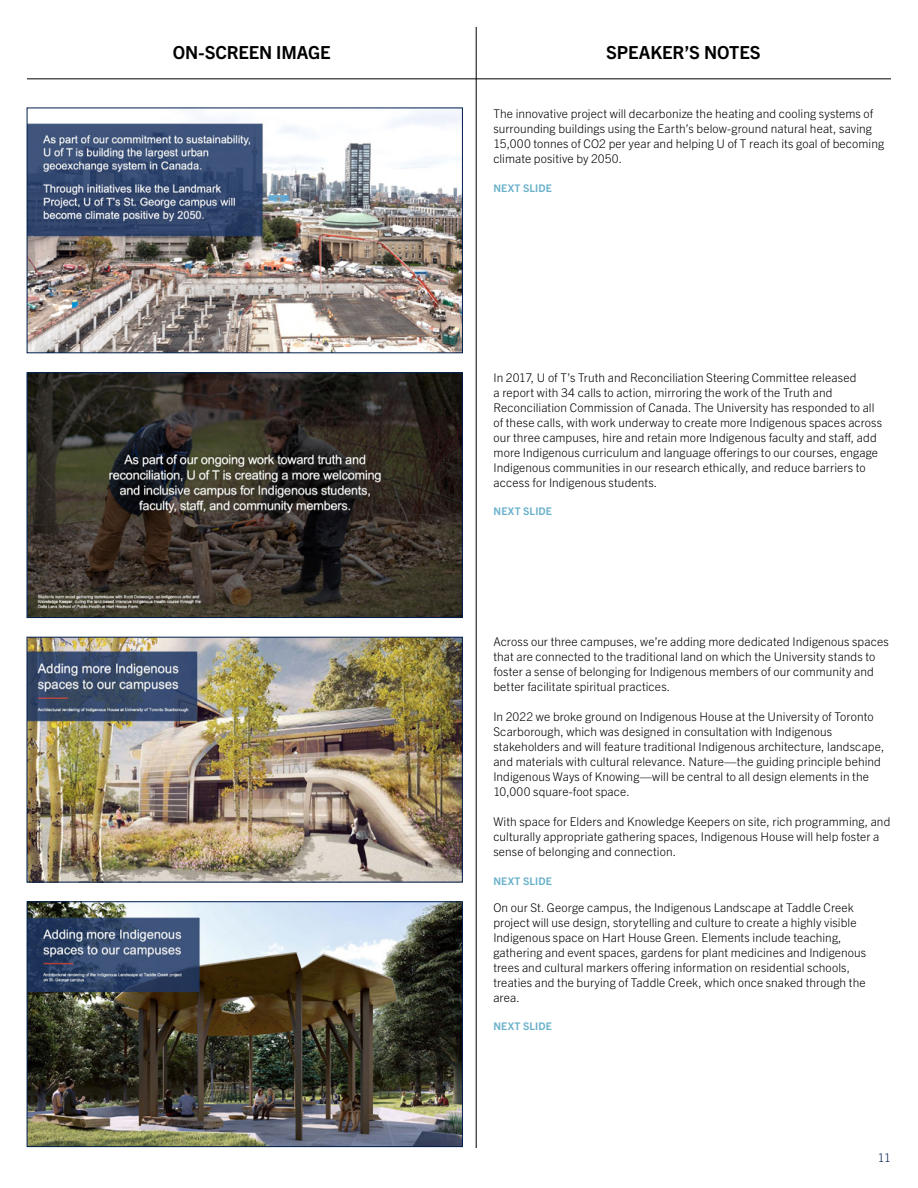
<style>
.page{position:relative;width:918px;height:1188px;background:#fff}
.page>*{position:absolute;margin:0;border:0;box-sizing:border-box;transform-origin:0 0}
.t1{font:700 18px "Trade Gothic Next LT Pro";letter-spacing:-.01em;color:#000}
.t2{font:300 12px/15px "Trade Gothic Next LT Pro";letter-spacing:.005em;color:#000}
.t3{font:300 12px "Trade Gothic Next LT Pro";color:#001f4e}
.t4{font:700 10.5px "Trade Gothic Next LT Pro";letter-spacing:.015em;color:#69b1ca}
</style>
<div class="page">
<hr style="left:27px;top:79px;width:864px;height:1px;background:#000">
<hr style="left:476px;top:27px;width:1px;height:1121px;background:#000">
<img style="left:29px;top:639px;width:431px;height:241px">
<div style="left:27px;top:637px;width:435px;height:245px;border:1px solid #001f4e"></div>
<img style="left:29px;top:904px;width:432px;height:241px">
<div style="left:27px;top:902px;width:436px;height:245px;border:1px solid #001f4e"></div>
<img style="left:29px;top:375px;width:431px;height:241px">
<div style="left:27px;top:373px;width:435px;height:245px;border:1px solid #001f4e"></div>
<img style="left:29px;top:110px;width:432px;height:241px">
<div style="left:27px;top:108px;width:436px;height:245px;border:1px solid #001f4e"></div>
<h1 class="t1" style="left:173px;top:40px;width:159px">ON-SCREEN IMAGE</h1>
<h1 class="t1" style="left:606px;top:40px;width:156px">SPEAKER’S NOTES</h1>
<p class="t2" style="left:493px;top:105px;width:392px">The innovative project will decarbonize the heating and cooling systems of surrounding buildings using the Earth’s below-ground natural heat, saving 15,000 tonnes of CO2 per year and helping U of T reach its goal of becoming climate positive by 2050.</p>
<p class="t4" style="left:493px;top:180px;width:60px">NEXT SLIDE</p>
<p class="t2" style="left:494px;top:369px;width:390px">In 2017, U of T’s Truth and Reconciliation Steering Committee released<br>a report with 34 calls to action, mirroring the work of the Truth and Reconciliation Commission of Canada. The University has responded to all of these calls, with work underway to create more Indigenous spaces across our three campuses, hire and retain more Indigenous faculty and staff, add more Indigenous curriculum and language offerings to our courses, engage Indigenous communities in our research ethically, and reduce barriers to access for Indigenous students.</p>
<p class="t4" style="left:494px;top:504px;width:60px">NEXT SLIDE</p>
<p class="t2" style="left:493px;top:634px;width:397px">Across our three campuses, we’re adding more dedicated Indigenous spaces that are connected to the traditional land on which the University stands to foster a sense of belonging for Indigenous members of our community and better facilitate spiritual practices.</p>
<p class="t2" style="left:493px;top:709px;width:392px">In 2022 we broke ground on Indigenous House at the University of Toronto Scarborough, which was designed in consultation with Indigenous stakeholders and will feature traditional Indigenous architecture, landscape, and materials with cultural relevance. Nature—the guiding principle behind Indigenous Ways of Knowing—will be central to all design elements in the 10,000 square-foot space.</p>
<p class="t2" style="left:493px;top:814px;width:398px">With space for Elders and Knowledge Keepers on site, rich programming, and culturally appropriate gathering spaces, Indigenous House will help foster a sense of belonging and connection.</p>
<p class="t4" style="left:493px;top:874px;width:60px">NEXT SLIDE</p>
<p class="t2" style="left:493px;top:899px;width:374px">On our St. George campus, the Indigenous Landscape at Taddle Creek project will use design, storytelling and culture to create a highly visible Indigenous space on Hart House Green. Elements include teaching, gathering and event spaces, gardens for plant medicines and Indigenous trees and cultural markers offering information on residential schools, treaties and the burying of Taddle Creek, which once snaked through the area.</p>
<p class="t4" style="left:493px;top:1019px;width:60px">NEXT SLIDE</p>
<p class="t3" style="left:878px;top:1149px;width:14px">11</p>
</div>
